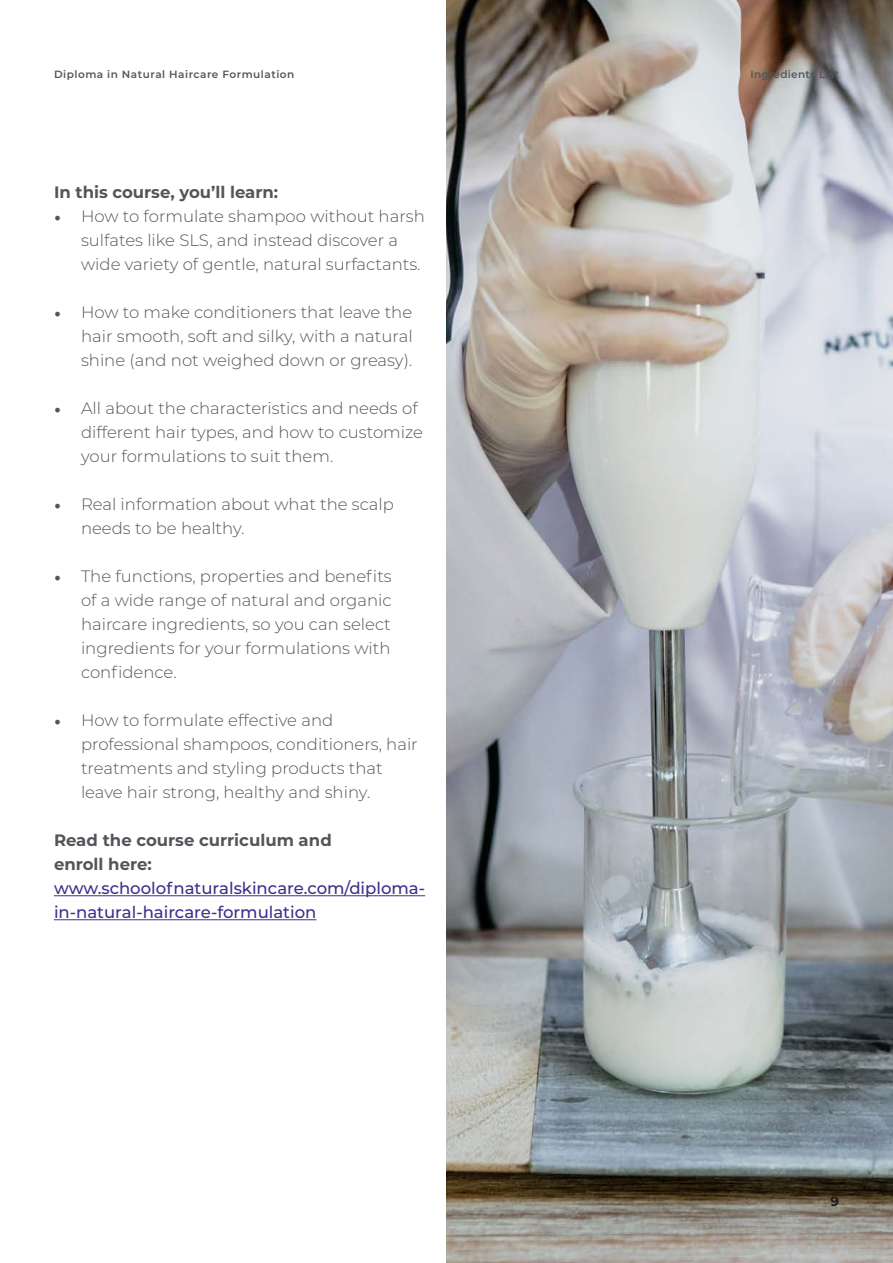
<style>
.page{position:relative;width:893px;height:1263px;background:#fff}
.page>*{position:absolute;margin:0;border:0;box-sizing:border-box;transform-origin:0 0}
.t1{font:300 16.5px/24px "Montserrat";color:#54555a}
.t2{font:500 16.5px/24px "Montserrat";color:#3d2f8d}
.t3{font:700 16.5px/24px "Montserrat";color:#54555a}
.t4{font:700 13.5px "Montserrat";color:#1d1d1b}
.t5{font:600 10.5px "Montserrat";letter-spacing:.05em;color:#54555a}
.t6{font:600 10.5px "Montserrat";letter-spacing:.025em;color:#54555a}
.s1{font-family:"Minion Pro";font-weight:400;font-size:18px}
</style>
<div class="page">
<hr style="left:54px;top:895px;width:371px;height:1px;background:#3d2f8d">
<hr style="left:54px;top:919px;width:262px;height:1px;background:#3d2f8d">
<img style="left:446px;top:0;width:447px;height:1263px">
<p class="t5" style="left:54px;top:67px;width:242px">Diploma in Natural Haircare Formulation</p>
<p class="t6" style="left:750px;top:67px;width:90px">Ingredients List</p>
<p class="t3" style="left:54px;top:179px;width:226px">In this course, you’ll learn:</p>
<p class="t1" style="left:81px;top:204px;width:345px;text-indent:-27px"><span class="s1">•</span> How to formulate shampoo without harsh sulfates like SLS, and instead discover a wide variety of gentle, natural surfactants.</p>
<p class="t1" style="left:81px;top:300px;width:333px;text-align:justify;text-indent:-27px"><span class="s1">•</span> How to make conditioners that leave the hair smooth, soft and silky, with a natural shine (and not weighed down or greasy).</p>
<p class="t1" style="left:81px;top:396px;width:344px;text-indent:-27px"><span class="s1">•</span> All about the characteristics and needs of different hair types, and how to customize your formulations to suit them.</p>
<p class="t1" style="left:81px;top:492px;width:315px;text-indent:-27px"><span class="s1">•</span> Real information about what the scalp needs to be healthy.</p>
<p class="t1" style="left:81px;top:564px;width:312px;text-align:justify;text-indent:-27px"><span class="s1">•</span> The functions, properties and benefits of a wide range of natural and organic haircare ingredients, so you can select ingredients for your formulations with confidence.</p>
<p class="t1" style="left:81px;top:708px;width:338px;text-indent:-27px"><span class="s1">•</span> How to formulate effective and professional shampoos, conditioners, hair treatments and styling products that leave hair strong, healthy and shiny.</p>
<p class="t3" style="left:54px;top:827px;width:279px">Read the course curriculum and enroll here:</p>
<p class="t2" style="left:54px;top:876px;width:373px">www.schoolofnaturalskincare.com/diploma&shy;in-natural-haircare-formulation</p>
<p class="t4" style="left:830px;top:1191px;width:10px">9</p>
</div>
